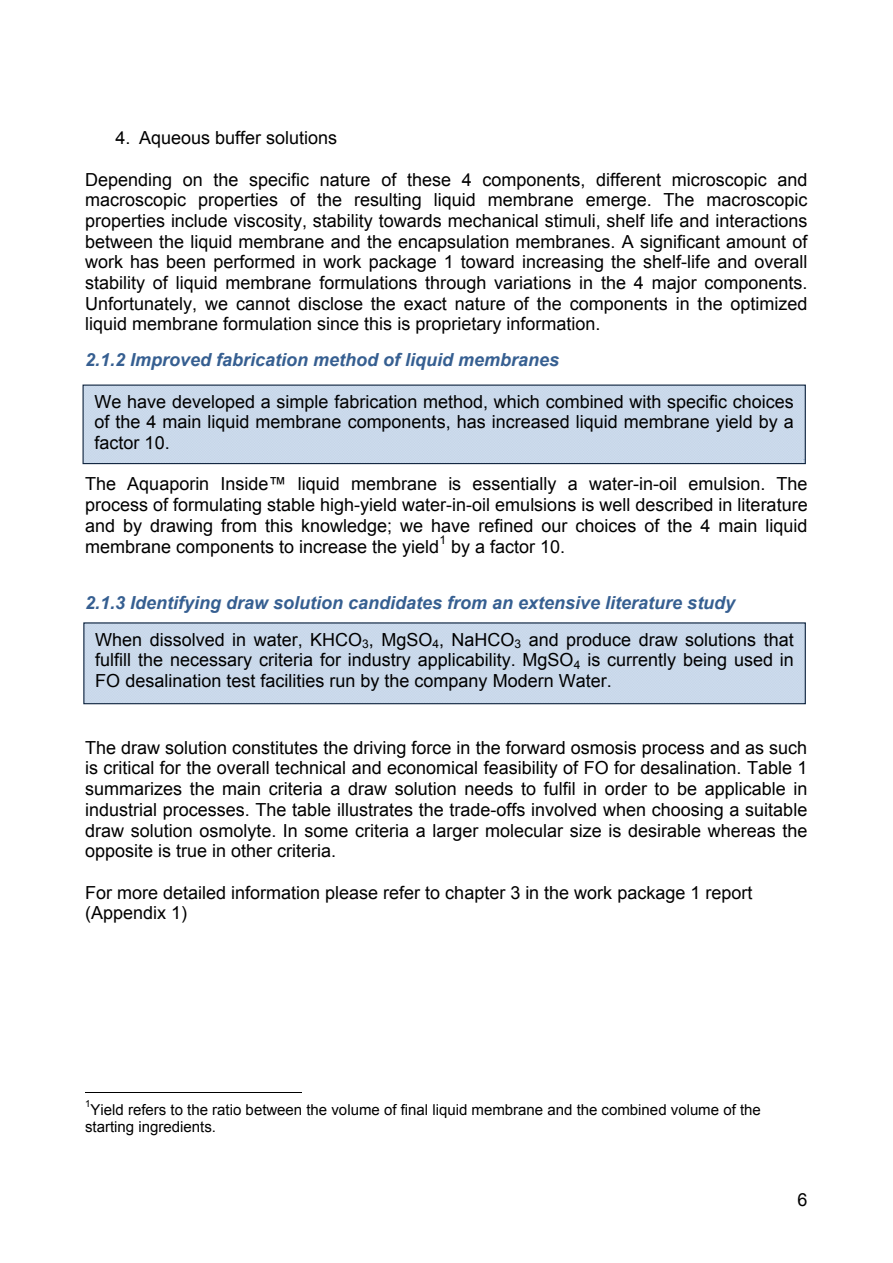
<style>
.page{position:relative;width:893px;height:1263px;background:#fff}
.page>*{position:absolute;margin:0;border:0;box-sizing:border-box;transform-origin:0 0}
.t1{font:18px/20.7px "Arial";color:#000;text-align:justify}
.t2{font:italic 700 18px "Arial";color:#365f91}
.t3{font:15px/17.2px "Arial";color:#000}
.t4{font:12px "Arial";color:#000}
.t5{font:9.75px "Arial";color:#000}
</style>
<div class="page">
<hr style="left:85px;top:1092px;width:216px;height:1px;background:#000">
<div style="left:83px;top:385px;width:723px;height:79px;border:1px solid #0f243e"></div>
<div style="left:83px;top:622px;width:723px;height:82px;border:1px solid #0f243e"></div>
<p class="t1" style="left:115px;top:128px;width:223px">4. Aqueous buffer solutions</p>
<p class="t1" style="left:85px;top:169px;width:724px">Depending on the specific nature of these 4 components, different microscopic and macroscopic properties of the resulting liquid membrane emerge. The macroscopic properties include viscosity, stability towards mechanical stimuli, shelf life and interactions between the liquid membrane and the encapsulation membranes. A significant amount of work has been performed in work package 1 toward increasing the shelf-life and overall stability of liquid membrane formulations through variations in the 4 major components.<br>Unfortunately, we cannot disclose the exact nature of the components in the optimized liquid membrane formulation since this is proprietary information.</p>
<p class="t2" style="left:85px;top:350px;width:476px">2.1.2 Improved fabrication method of liquid membranes</p>
<p class="t1" style="left:94px;top:391px;width:701px">We have developed a simple fabrication method, which combined with specific choices of the 4 main liquid membrane components, has increased liquid membrane yield by a factor 10.</p>
<p class="t1" style="left:85px;top:474px;width:724px">The Aquaporin Inside™ liquid membrane is essentially a water-in-oil emulsion. The process of formulating stable high-yield water-in-oil emulsions is well described in literature and by drawing from this knowledge; we have refined our choices of the 4 main liquid membrane components to increase the yield</p>
<p class="t4" style="left:439px;top:533px;width:8px">1</p>
<p class="t1" style="left:451px;top:536px;width:115px">by a factor 10.</p>
<p class="t2" style="left:85px;top:593px;width:652px">2.1.3 Identifying draw solution candidates from an extensive literature study</p>
<p class="t1" style="left:95px;top:629px;width:700px">When dissolved in water, KHCO<sub>3</sub>, MgSO<sub>4</sub>, NaHCO<sub>3</sub> and produce draw solutions that fulfill the necessary criteria for industry applicability. MgSO<sub>4</sub> is currently being used in FO desalination test facilities run by the company Modern Water.</p>
<p class="t1" style="left:85px;top:737px;width:724px">The draw solution constitutes the driving force in the forward osmosis process and as such is critical for the overall technical and economical feasibility of FO for desalination. Table 1 summarizes the main criteria a draw solution needs to fulfil in order to be applicable in industrial processes. The table illustrates the trade-offs involved when choosing a suitable draw solution osmolyte. In some criteria a larger molecular size is desirable whereas the opposite is true in other criteria.</p>
<p class="t1" style="left:85px;top:882px;width:669px">For more detailed information please refer to chapter 3 in the work package 1 report (Appendix 1)</p>
<p class="t5" style="left:85px;top:1099px;width:7px">1</p>
<p class="t3" style="left:85px;top:1101px;width:677px;text-indent:5px">Yield refers to the ratio between the volume of final liquid membrane and the combined volume of the starting ingredients.</p>
<p class="t1" style="left:797px;top:1189px;width:12px">6</p>
</div>
